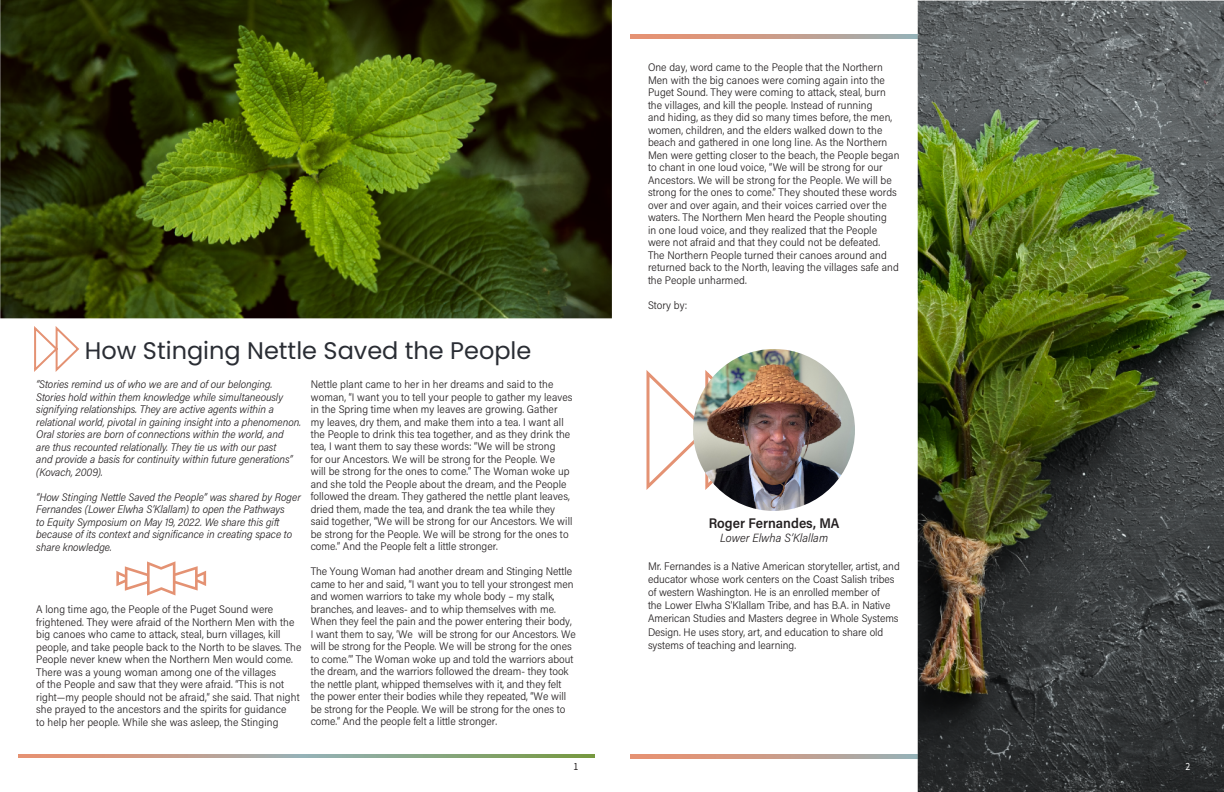
<style>
.page{position:relative;width:1224px;height:792px;background:#fff}
.page>*{position:absolute;margin:0;border:0;box-sizing:border-box;transform-origin:0 0}
.t1{font:24px "Poppins";color:#2a2d34}
.t2{font:600 14px "Acumin Pro Semi Cond";color:#231f20}
.t3{font:italic 300 12px "Acumin Pro Semi Cond";color:#231f20}
.t4{font:300 11px/12.5px "Acumin Pro Semi Cond";letter-spacing:.005em;color:#231f20}
.t5{font:italic 300 11px/12.5px "Acumin Pro Semi Cond";letter-spacing:-.005em;color:#231f20}
.t6{font:700 condensed 11px "Myriad Pro";color:#fff}
</style>
<div class="page">
<img style="left:0;top:0;width:1224px;height:792px">
<svg style="left:644px;top:366px;width:80px;height:125px"></svg>
<img style="left:693px;top:349px;width:162px;height:162px;border-radius:81px">
<svg style="left:116px;top:561px;width:90px;height:35px"></svg>
<svg style="left:574px;top:763px;width:4px;height:7px"></svg>
<svg style="left:1186px;top:763px;width:4px;height:7px"></svg>
<h1 class="t1" style="left:85px;top:334px;width:448px">!"#$%&amp;'()'()$*+&amp;&amp;,+$%-.+/$&amp;0+$1+"2,+</h1>
<p class="t5" style="left:36px;top:378px;width:266px">“Stories remind us of who we are and of our belonging.<br>Stories hold within them knowledge while simultaneously signifying relationships. They are active agents within a relational world, pivotal in gaining insight into a phenomenon.<br>Oral stories are born of connections within the world, and<br>are thus recounted relationally. They tie us with our past<br>and provide a basis for continuity within future generations” (Kovach, 2009).</p>
<p class="t5" style="left:36px;top:490px;width:266px">“How Stinging Nettle Saved the People” was shared by Roger Fernandes (Lower Elwha S’Klallam) to open the Pathways<br>to Equity Symposium on May 19, 2022. We share this gift because of its context and significance in creating space to share knowledge.</p>
<p class="t4" style="left:36px;top:603px;width:267px">A long time ago, the People of the Puget Sound were frightened. They were afraid of the Northern Men with the big canoes who came to attack, steal, burn villages, kill people, and take people back to the North to be slaves. The People never knew when the Northern Men would come.<br>There was a young woman among one of the villages<br>of the People and saw that they were afraid. “This is not right—my people should not be afraid,” she said. That night she prayed to the ancestors and the spirits for guidance<br>to help her people. While she was asleep, the Stinging</p>
<p class="t4" style="left:311px;top:377px;width:263px">Nettle plant came to her in her dreams and said to the woman, “I want you to tell your people to gather my leaves in the Spring time when my leaves are growing. Gather my leaves, dry them, and make them into a tea. I want all the People to drink this tea together, and as they drink the tea, I want them to say these words: “We will be strong<br>for our Ancestors. We will be strong for the People. We will be strong for the ones to come.” The Woman woke up and she told the People about the dream, and the People followed the dream. They gathered the nettle plant leaves, dried them, made the tea, and drank the tea while they said together, “We will be strong for our Ancestors. We will be strong for the People. We will be strong for the ones to come.” And the People felt a little stronger.</p>
<p class="t4" style="left:311px;top:565px;width:267px">The Young Woman had another dream and Stinging Nettle came to her and said, “I want you to tell your strongest men and women warriors to take my whole body – my stalk, branches, and leaves- and to whip themselves with me.<br>When they feel the pain and the power entering their body, I want them to say, ‘We will be strong for our Ancestors. We will be strong for the People. We will be strong for the ones to come.’” The Woman woke up and told the warriors about the dream, and the warriors followed the dream- they took the nettle plant, whipped themselves with it, and they felt the power enter their bodies while they repeated, “We will be strong for the People. We will be strong for the ones to come.” And the people felt a little stronger.</p>
<p class="t4" style="left:648px;top:61px;width:253px">One day, word came to the People that the Northern Men with the big canoes were coming again into the Puget Sound. They were coming to attack, steal, burn the villages, and kill the people. Instead of running<br>and hiding, as they did so many times before, the men, women, children, and the elders walked down to the beach and gathered in one long line. As the Northern Men were getting closer to the beach, the People began to chant in one loud voice, “We will be strong for our Ancestors. We will be strong for the People. We will be strong for the ones to come.” They shouted these words over and over again, and their voices carried over the waters. The Northern Men heard the People shouting<br>in one loud voice, and they realized that the People were not afraid and that they could not be defeated.<br>The Northern People turned their canoes around and returned back to the North, leaving the villages safe and the People unharmed.</p>
<p class="t4" style="left:648px;top:298px;width:41px">Story by:</p>
<p class="t2" style="left:709px;top:513px;width:132px">Roger Fernandes, MA</p>
<p class="t3" style="left:720px;top:529px;width:110px">Lower Elwha S’Klallam</p>
<p class="t4" style="left:648px;top:559px;width:253px;line-height:13.2px">Mr. Fernandes is a Native American storyteller, artist, and educator whose work centers on the Coast Salish tribes of western Washington. He is an enrolled member of<br>the Lower Elwha S’Klallam Tribe, and has B.A. in Native American Studies and Masters degree in Whole Systems Design. He uses story, art, and education to share old systems of teaching and learning.</p>
<p class="t6" style="left:1183px;top:756px;width:6px">2</p>
</div>
